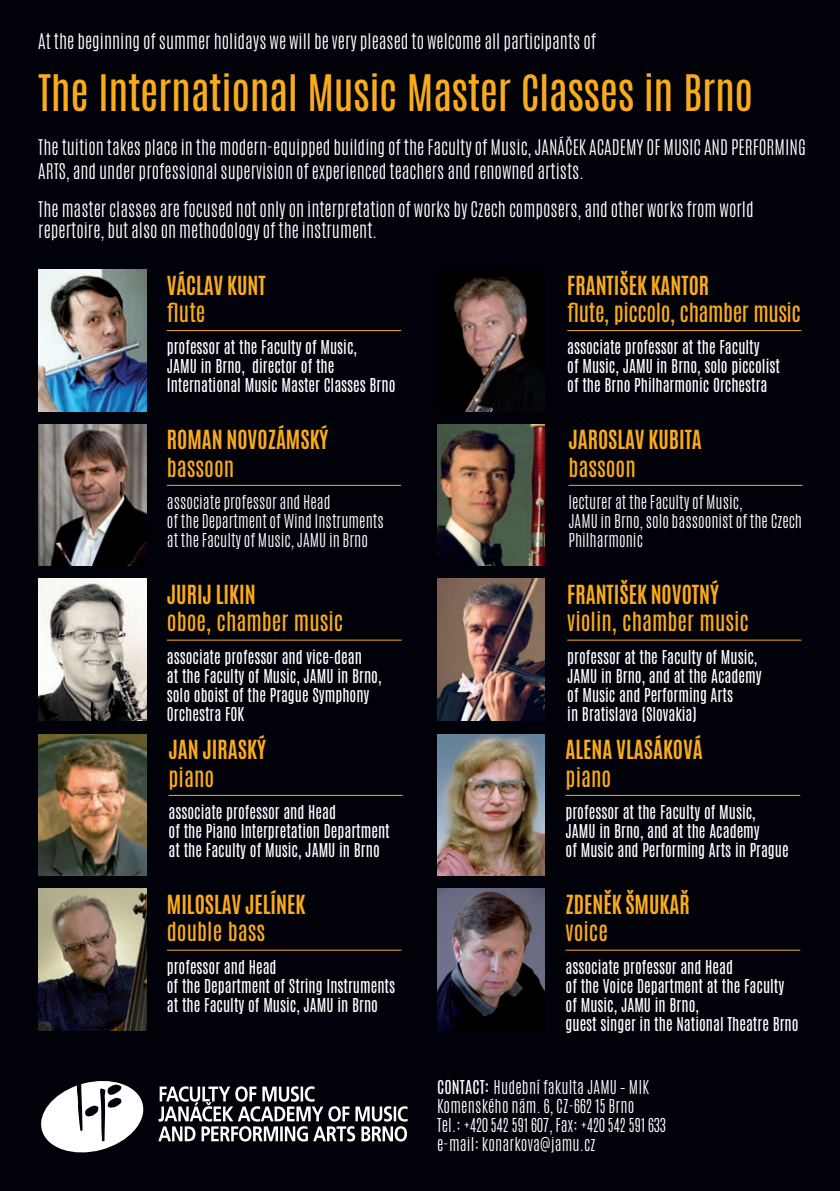
<style>
.page{position:relative;width:840px;height:1191px;background:#fff}
.page>*{position:absolute;margin:0;border:0;box-sizing:border-box;transform-origin:0 0}
.t1{font:42px "Antonio";letter-spacing:-.01em;color:#faab1a}
.t2{font:700 22px "Antonio";color:#faab1a;scale:.95 1}
.t3{font:22px "Antonio";color:#faab1a}
.t4{font:22px "Antonio";letter-spacing:-.02em;color:#faab1a}
.t5{font:300 18px/24px "Antonio";color:#fff}
.t6{font:16px/19.2px "Antonio";color:#fff;scale:.95 1}
.t7{font:300 16px/19.2px "Antonio";color:#fff}
.s1{font-weight:400}
</style>
<div class="page">
<div style="left:0;top:0;width:839px;height:1191px;background:#010209"></div>
<hr style="left:567px;top:330px;width:234px;height:1px;background:#faab1a">
<img style="left:453px;top:277px;width:89px;height:134px">
<hr style="left:167px;top:330px;width:234px;height:1px;background:#faab1a">
<img style="left:38px;top:269px;width:108px;height:142px">
<hr style="left:567px;top:640px;width:234px;height:1px;background:#faab1a">
<img style="left:437px;top:579px;width:107px;height:141px">
<hr style="left:167px;top:640px;width:234px;height:1px;background:#faab1a">
<img style="left:38px;top:579px;width:108px;height:141px">
<hr style="left:168px;top:795px;width:234px;height:1px;background:#faab1a">
<img style="left:38px;top:734px;width:108px;height:142px">
<hr style="left:565px;top:795px;width:234px;height:1px;background:#faab1a">
<img style="left:437px;top:734px;width:107px;height:142px">
<svg style="left:41px;top:1081px;width:103px;height:72px"></svg>
<svg style="left:158px;top:1086px;width:249px;height:55px"></svg>
<hr style="left:167px;top:485px;width:234px;height:1px;background:#faab1a">
<img style="left:38px;top:424px;width:108px;height:142px">
<hr style="left:568px;top:485px;width:234px;height:1px;background:#faab1a">
<img style="left:437px;top:424px;width:107px;height:142px">
<hr style="left:167px;top:949px;width:234px;height:1px;background:#faab1a">
<img style="left:38px;top:889px;width:108px;height:141px">
<hr style="left:565px;top:949px;width:234px;height:1px;background:#faab1a">
<img style="left:437px;top:889px;width:107px;height:141px">
<p class="t5" style="left:38px;top:29px;width:559px">At the beginning of summer holidays we will be very pleased to welcome all participants of</p>
<h1 class="t1" style="left:38px;top:62px;width:716px">The International Music Master Classes in Brno</h1>
<p class="t5" style="left:38px;top:135px;width:768px">The tuition takes place in the modern-equipped building of the Faculty of Music, JANÁČEK ACADEMY OF MUSIC AND PERFORMING<br>ARTS, and under professional supervision of experienced teachers and renowned artists.</p>
<p class="t5" style="left:38px;top:198px;width:716px;line-height:21.6px">The master classes are focused not only on interpretation of works by Czech composers, and other works from world repertoire, but also on methodology of the instrument.</p>
<h2 class="t2" style="left:167px;top:268px;width:105px">VÁCLAV KUNT</h2>
<h2 class="t3" style="left:167px;top:296px;width:40px">flute</h2>
<p class="t6" style="left:167px;top:338px;width:242px">professor at the Faculty of Music,<br>JAMU in Brno, director of the<br>International Music Master Classes Brno</p>
<h2 class="t2" style="left:167px;top:423px;width:151px">ROMAN NOVOZÁMSKÝ</h2>
<h2 class="t3" style="left:167px;top:451px;width:69px">bassoon</h2>
<p class="t7" style="left:167px;top:492px;width:218px">associate professor and Head<br>of the Department of Wind Instruments at the Faculty of Music, JAMU in Brno</p>
<h2 class="t2" style="left:167px;top:578px;width:95px">JURIJ LIKIN</h2>
<h2 class="t3" style="left:167px;top:606px;width:178px">oboe, chamber music</h2>
<p class="t6" style="left:167px;top:647px;width:227px">associate professor and vice-dean<br>at the Faculty of Music, JAMU in Brno, solo oboist of the Prague Symphony<br>Orchestra FOK</p>
<h2 class="t2" style="left:168px;top:733px;width:104px">JAN JIRASKÝ</h2>
<h2 class="t3" style="left:168px;top:761px;width:47px">piano</h2>
<p class="t6" style="left:168px;top:802px;width:234px">associate professor and Head<br>of the Piano Interpretation Department at the Faculty of Music, JAMU in Brno</p>
<h2 class="t2" style="left:167px;top:888px;width:147px">MILOSLAV JELÍNEK</h2>
<h2 class="t3" style="left:167px;top:915px;width:100px">double bass</h2>
<p class="t6" style="left:167px;top:957px;width:241px">professor and Head<br>of the Department of String Instruments at the Faculty of Music, JAMU in Brno</p>
<h2 class="t2" style="left:567px;top:268px;width:151px">FRANTIŠEK KANTOR</h2>
<h2 class="t4" style="left:567px;top:296px;width:235px">flute, piccolo, chamber music</h2>
<p class="t6" style="left:567px;top:338px;width:225px">associate professor at the Faculty<br>of Music, JAMU in Brno, solo piccolist of the Brno Philharmonic Orchestra</p>
<h2 class="t2" style="left:568px;top:423px;width:13px">JAROSLA</h2>
<h2 class="t2" style="left:634px;top:423px;width:62px">V KUBITA</h2>
<h2 class="t3" style="left:568px;top:451px;width:69px">bassoon</h2>
<p class="t7" style="left:568px;top:492px;width:235px">lecturer at the Faculty of Music,<br>JAMU in Brno, solo bassoonist of the Czech<br>Philharmonic</p>
<h2 class="t2" style="left:567px;top:578px;width:161px">FRANTIŠEK NOVOTNÝ</h2>
<h2 class="t3" style="left:567px;top:606px;width:183px">violin, chamber music</h2>
<p class="t6" style="left:567px;top:647px;width:206px">professor at the Faculty of Music,<br>JAMU in Brno, and at the Academy of Music and Performing Arts<br>in Bratislava (Slovakia)</p>
<h2 class="t2" style="left:565px;top:733px;width:146px">ALENA VLASÁKOVÁ</h2>
<h2 class="t3" style="left:565px;top:761px;width:47px">piano</h2>
<p class="t6" style="left:565px;top:802px;width:236px">professor at the Faculty of Music,<br>JAMU in Brno, and at the Academy<br>of Music and Performing Arts in Prague</p>
<h2 class="t2" style="left:565px;top:888px;width:132px">ZDENĚK ŠMUKAŘ</h2>
<h2 class="t3" style="left:565px;top:915px;width:44px">voice</h2>
<p class="t6" style="left:565px;top:957px;width:247px">associate professor and Head<br>of the Voice Department at the Faculty of Music, JAMU in Brno,<br>guest singer in the National Theatre Brno</p>
<p class="t7" style="left:437px;top:1077px;width:230px"><span class="s1">CONTACT:</span> Hudební fakulta JAMU – MIK Komenského nám. 6, CZ-662 15 Brno<br>Tel.: +420 542 591 607, Fax: +420 542 591 633 e-mail: konarkova@jamu.cz</p>
</div>
